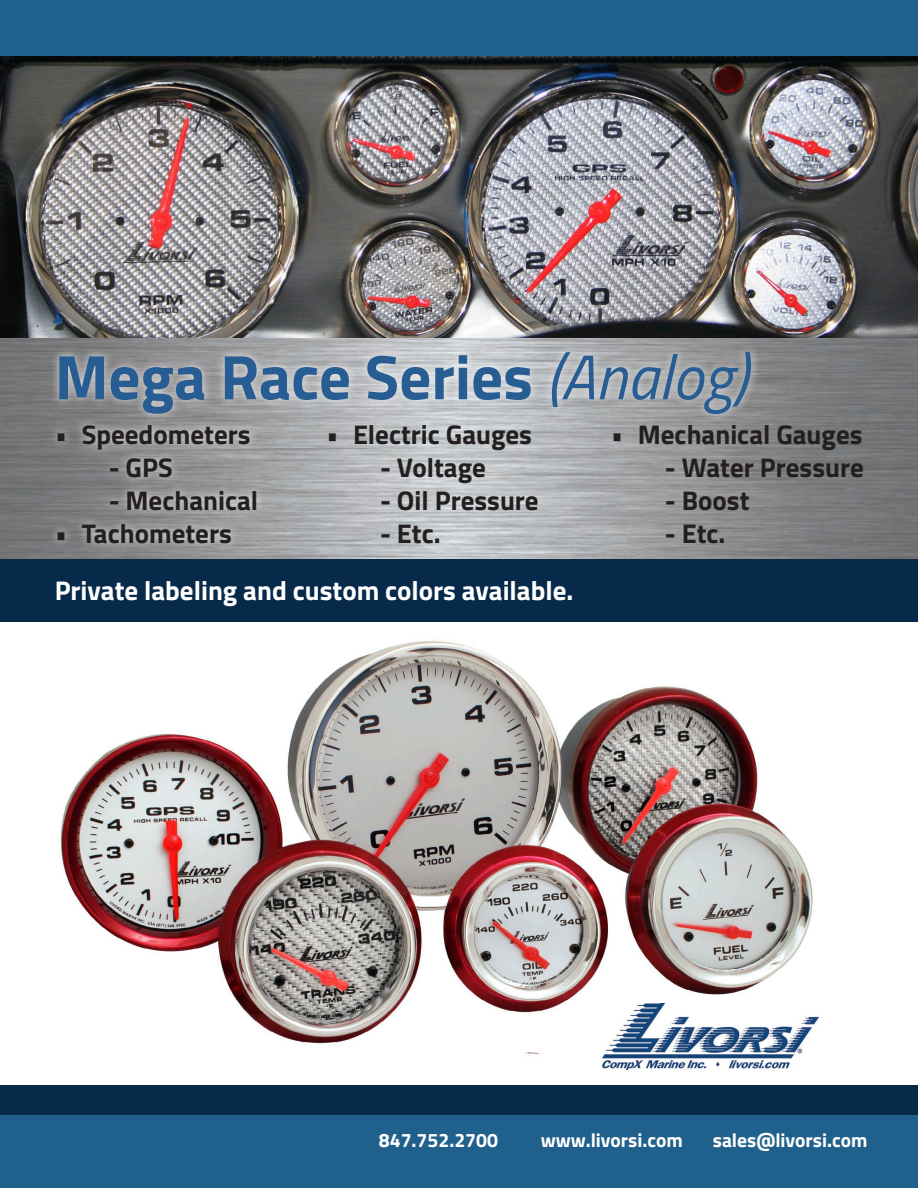
<style>
.page{position:relative;width:918px;height:1188px;background:#fff}
.page>*{position:absolute;margin:0;border:0;box-sizing:border-box;transform-origin:0 0}
.No_Spacing{font:700 63px "Titillium Web";color:#285d93}
.t1{font:700 27px "Titillium Web";color:#231f20}
.t2{font:700 27px "Titillium Web";color:#fff}
.t3{font:700 19.5px "Titillium Web";color:#fff}
.s1{font-weight:400;font-style:italic}
.s2{font-weight:400}
</style>
<div class="page">
<div style="left:0;top:1115px;width:918px;height:73px;background:#20608c"></div>
<div style="left:0;top:1085px;width:918px;height:30px;background:#072a4a"></div>
<img style="left:0;top:338px;width:918px;height:221px">
<div style="left:0;top:559px;width:918px;height:63px;background:#072a4a"></div>
<img style="left:60px;top:641px;width:753px;height:418px">
<div style="left:0;top:0;width:918px;height:63px;background:#20608c"></div>
<img style="left:603px;top:1004px;width:216px;height:66px">
<img style="left:0;top:56px;width:918px;height:282px">
<div style="left:50px;top:342px;width:711px;height:81px;background:#fff;opacity:.75"></div>
<div style="left:48px;top:416px;width:218px;height:137px;background:#fff;opacity:.75"></div>
<p class="No_Spacing" style="left:55px;top:329px;width:694px">Mega Race Series <span class="s1">(Analog)</span></p>
<p class="t1" style="left:55px;top:414px;width:197px"><span class="s2">•</span> Speedometers</p>
<p class="t1" style="left:109px;top:447px;width:66px">- GPS</p>
<p class="t1" style="left:109px;top:480px;width:151px">- Mechanical</p>
<p class="t1" style="left:55px;top:513px;width:179px"><span class="s2">•</span> Tachometers</p>
<p class="t1" style="left:326px;top:414px;width:208px"><span class="s2">•</span> Electric Gauges</p>
<p class="t1" style="left:380px;top:447px;width:107px">- Voltage</p>
<p class="t1" style="left:380px;top:480px;width:160px">- Oil Pressure</p>
<p class="t1" style="left:380px;top:513px;width:62px">- Etc.</p>
<p class="t1" style="left:611px;top:414px;width:253px"><span class="s2">•</span> Mechanical Gauges</p>
<p class="t1" style="left:665px;top:447px;width:200px">- Water Pressure</p>
<p class="t1" style="left:665px;top:480px;width:86px">- Boost</p>
<p class="t1" style="left:665px;top:513px;width:62px">- Etc.</p>
<p class="t2" style="left:55px;top:570px;width:520px">Private labeling and custom colors available.</p>
<p class="t3" style="left:379px;top:1125px;width:121px">847.752.2700</p>
<p class="t3" style="left:541px;top:1125px;width:143px">www.livorsi.com</p>
<p class="t3" style="left:713px;top:1125px;width:156px">sales@livorsi.com</p>
</div>
